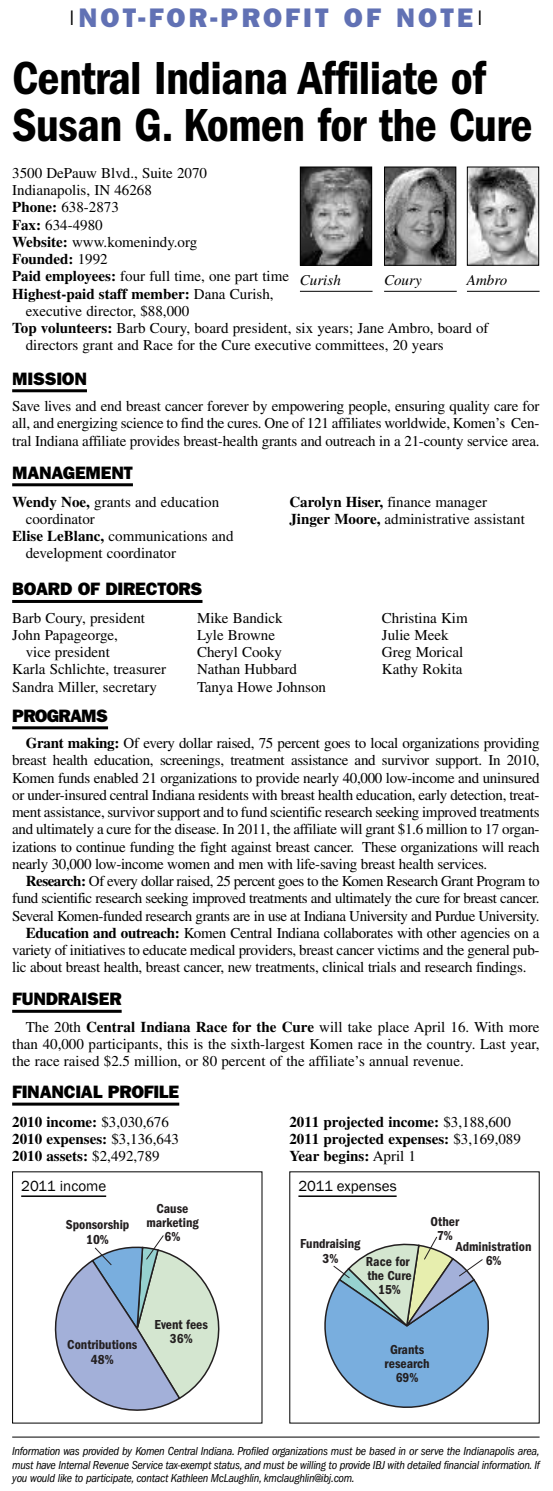
<style>
.page{position:relative;width:553px;height:1491px;background:#fff}
.page>*{position:absolute;margin:0;border:0;box-sizing:border-box;transform-origin:0 0}
.t1{font:600 condensed 48px/46.5px "Franklin Gothic";letter-spacing:-.015em;color:#000}
.t2{font:800 27px "Franklin Gothic";letter-spacing:.12em;color:#6171b4}
.t3{font:800 18px "Franklin Gothic";letter-spacing:-.01em;color:#000}
.t4{font:800 18px "Franklin Gothic";letter-spacing:-.035em;color:#000}
.t5{font:15px/17.2px "Times";letter-spacing:-.015em;color:#000}
.t6{font:700 15px/17.2px "Times";color:#000}
.t7{font:15px "Franklin Gothic";color:#000}
.t8{font:italic 15px "Times";color:#000}
.t9{font:600 condensed 13.5px/14.2px "Franklin Gothic";color:#231f20;text-align:center}
.t10{font:italic condensed 12px/13.5px "Franklin Gothic";letter-spacing:-.02em;color:#000;text-align:justify}
.s1{color:#000}
.s2{font-weight:700}
.s3{font-weight:400}
</style>
<div class="page">
<hr style="left:12px;top:1437px;width:527px;height:1px;background:#000">
<svg style="left:324px;top:1236px;width:165px;height:172px"></svg>
<svg style="left:55px;top:1235px;width:165px;height:176px"></svg>
<hr style="left:12px;top:600px;width:190px;height:3px;background:#000">
<hr style="left:12px;top:1103px;width:167px;height:3px;background:#000">
<hr style="left:12px;top:726px;width:96px;height:3px;background:#000">
<hr style="left:21px;top:1195px;width:85px;height:2px;background:#000">
<hr style="left:298px;top:1195px;width:98px;height:2px;background:#000">
<hr style="left:12px;top:389px;width:75px;height:3px;background:#000">
<hr style="left:12px;top:1010px;width:109px;height:3px;background:#000">
<img style="left:385px;top:169px;width:68px;height:95px">
<div style="left:383px;top:167px;width:72px;height:99px;border:1px solid #000"></div>
<hr style="left:383px;top:291px;width:73px;height:1px;background:#000">
<img style="left:468px;top:169px;width:68px;height:95px">
<div style="left:466px;top:167px;width:72px;height:99px;border:1px solid #000"></div>
<hr style="left:466px;top:291px;width:73px;height:1px;background:#000">
<img style="left:301px;top:169px;width:68px;height:95px">
<div style="left:299px;top:167px;width:72px;height:99px;border:1px solid #000"></div>
<hr style="left:299px;top:291px;width:73px;height:1px;background:#000">
<hr style="left:12px;top:483px;width:121px;height:3px;background:#000">
<h2 class="t2" style="left:70px;top:8px;width:412px"><span class="s1">❘</span> NOT-FOR-PROFIT OF NOTE <span class="s1">❘</span></h2>
<h1 class="t1" style="left:12px;top:59px;width:521px">Central Indiana Affiliate of<br>Susan G. Komen for the Cure</h1>
<p class="t5" style="left:12px;top:166px;width:196px">3500 DePauw Blvd., Suite 2070</p>
<p class="t5" style="left:12px;top:183px;width:141px">Indianapolis, IN 46268</p>
<p class="t5" style="left:12px;top:200px;width:108px"><span class="s2">Phone:</span> 638-2873</p>
<p class="t5" style="left:12px;top:217px;width:92px"><span class="s2">Fax:</span> 634-4980</p>
<p class="t5" style="left:12px;top:235px;width:186px"><span class="s2">Website:</span> www.komenindy.org</p>
<p class="t6" style="left:12px;top:252px;width:97px">Founded: <span class="s3">1992</span></p>
<p class="t5" style="left:12px;top:269px;width:278px"><span class="s2">Paid employees:</span> four full time, one part time</p>
<p class="t6" style="left:12px;top:286px;width:262px">Highest-paid staff member: <span class="s3">Dana Curish,</span></p>
<p class="t5" style="left:26px;top:304px;width:165px">executive director, $88,000</p>
<p class="t5" style="left:12px;top:321px;width:477px"><span class="s2">Top volunteers:</span> Barb Coury, board president, six years; Jane Ambro, board of</p>
<p class="t5" style="left:26px;top:338px;width:419px">directors grant and Race for the Cure executive committees, 20 years</p>
<p class="t8" style="left:299px;top:275px;width:42px">Curish</p>
<p class="t8" style="left:383px;top:275px;width:39px">Coury</p>
<p class="t8" style="left:466px;top:275px;width:42px">Ambro</p>
<p class="t3" style="left:12px;top:372px;width:76px">MISSION</p>
<p class="t5" style="left:12px;top:399px;width:528px;text-align:justify">Save lives and end breast cancer forever by empowering people, ensuring quality care for all, and energizing science to find the cures. One of 121 affiliates worldwide, Komen’s Cen&shy;tral Indiana affiliate provides breast-health grants and outreach in a 21-county service area.</p>
<p class="t3" style="left:12px;top:466px;width:122px">MANAGEMENT</p>
<p class="t5" style="left:12px;top:494px;width:208px"><span class="s2">Wendy Noe,</span> grants and education</p>
<p class="t5" style="left:26px;top:512px;width:71px">coordinator</p>
<p class="t5" style="left:12px;top:529px;width:223px"><span class="s2">Elise LeBlanc,</span> communications and</p>
<p class="t5" style="left:26px;top:546px;width:152px">development coordinator</p>
<p class="t3" style="left:12px;top:583px;width:191px">BOARD OF DIRECTORS</p>
<p class="t5" style="left:289px;top:494px;width:237px"><span class="s2">Carolyn Hiser,</span> finance manager<br><span class="s2">Jinger Moore,</span> administrative assistant</p>
<p class="t5" style="left:12px;top:610px;width:134px">Barb Coury, president</p>
<p class="t5" style="left:12px;top:628px;width:107px">John Papageorge,</p>
<p class="t5" style="left:26px;top:645px;width:86px">vice president</p>
<p class="t5" style="left:12px;top:662px;width:155px">Karla Schlichte, treasurer</p>
<p class="t5" style="left:12px;top:679px;width:146px">Sandra Miller, secretary</p>
<p class="t5" style="left:197px;top:610px;width:130px">Mike Bandick<br>Lyle Browne<br>Cheryl Cooky<br>Nathan Hubbard<br>Tanya Howe Johnson</p>
<p class="t5" style="left:381px;top:610px;width:87px">Christina Kim<br>Julie Meek<br>Greg Morical<br>Kathy Rokita</p>
<p class="t4" style="left:12px;top:709px;width:97px">PROGRAMS</p>
<p class="t5" style="left:12px;top:736px;width:528px;text-align:justify;text-indent:14px"><span class="s2">Grant making:</span> Of every dollar raised, 75 percent goes to local organizations providing breast health education, screenings, treatment assistance and survivor support. In 2010, Komen funds enabled 21 organizations to provide nearly 40,000 low-income and uninsured or under-insured central Indiana residents with breast health education, early detection, treat&shy;ment assistance, survivor support and to fund scientific research seeking improved treatments and ultimately a cure for the disease. In 2011, the affiliate will grant $1.6 million to 17 organ&shy;izations to continue funding the fight against breast cancer. These organizations will reach nearly 30,000 low-income women and men with life-saving breast health services.</p>
<p class="t5" style="left:26px;top:874px;width:514px"><span class="s2">Research:</span> Of every dollar raised, 25 percent goes to the Komen Research Grant Program to</p>
<p class="t5" style="left:12px;top:891px;width:528px">fund scientific research seeking improved treatments and ultimately the cure for breast cancer.</p>
<p class="t5" style="left:12px;top:908px;width:528px">Several Komen-funded research grants are in use at Indiana University and Purdue University.</p>
<p class="t5" style="left:26px;top:926px;width:515px"><span class="s2">Education and outreach:</span> Komen Central Indiana collaborates with other agencies on a</p>
<p class="t5" style="left:12px;top:943px;width:528px">variety of initiatives to educate medical providers, breast cancer victims and the general pub-</p>
<p class="t5" style="left:12px;top:960px;width:515px">lic about breast health, breast cancer, new treatments, clinical trials and research findings.</p>
<p class="t3" style="left:12px;top:993px;width:111px">FUNDRAISER</p>
<p class="t5" style="left:12px;top:1019px;width:528px;text-align:justify;text-indent:14px">The 20th <span class="s2">Central Indiana Race for the Cure</span> will take place April 16. With more than 40,000 participants, this is the sixth-largest Komen race in the country. Last year, the race raised $2.5 million, or 80 percent of the affiliate’s annual revenue.</p>
<p class="t3" style="left:12px;top:1086px;width:168px">FINANCIAL PROFILE</p>
<p class="t6" style="left:12px;top:1114px;width:168px">2010 income: <span class="s3">$3,030,676<br></span>2010 expenses: <span class="s3">$3,136,643<br></span>2010 assets: <span class="s3">$2,492,789</span></p>
<p class="t6" style="left:289px;top:1114px;width:233px">2011 projected income: <span class="s3">$3,188,600<br></span>2011 projected expenses: <span class="s3">$3,169,089<br></span>Year begins: <span class="s3">April 1</span></p>
<p class="t7" style="left:21px;top:1177px;width:86px">2011 income</p>
<p class="t7" style="left:298px;top:1177px;width:100px">2011 expenses</p>
<p class="t9" style="left:66px;top:1219px;width:65px">Sponsorship<br>10%</p>
<p class="t9" style="left:146px;top:1202px;width:54px">Cause marketing<br>6%</p>
<p class="t9" style="left:300px;top:1238px;width:62px">Fundraising<br>3%</p>
<p class="t9" style="left:365px;top:1255px;width:47px">Race for the Cure<br>15%</p>
<p class="t9" style="left:430px;top:1215px;width:30px">Other<br>7%</p>
<p class="t9" style="left:455px;top:1240px;width:77px">Administration<br>6%</p>
<p class="t9" style="left:67px;top:1339px;width:71px">Contributions<br>48%</p>
<p class="t9" style="left:154px;top:1319px;width:55px">Event fees<br>36%</p>
<p class="t9" style="left:384px;top:1343px;width:46px">Grants research<br>69%</p>
<p class="t10" style="left:12px;top:1446px;width:528px">Information was provided by Komen Central Indiana. Profiled organizations must be based in or serve the Indianapolis area, must have Internal Revenue Service tax-exempt status, and must be willing to provide IBJ with detailed financial information. If you would like to participate, contact Kathleen McLaughlin, kmclaughlin@ibj.com.</p>
</div>
